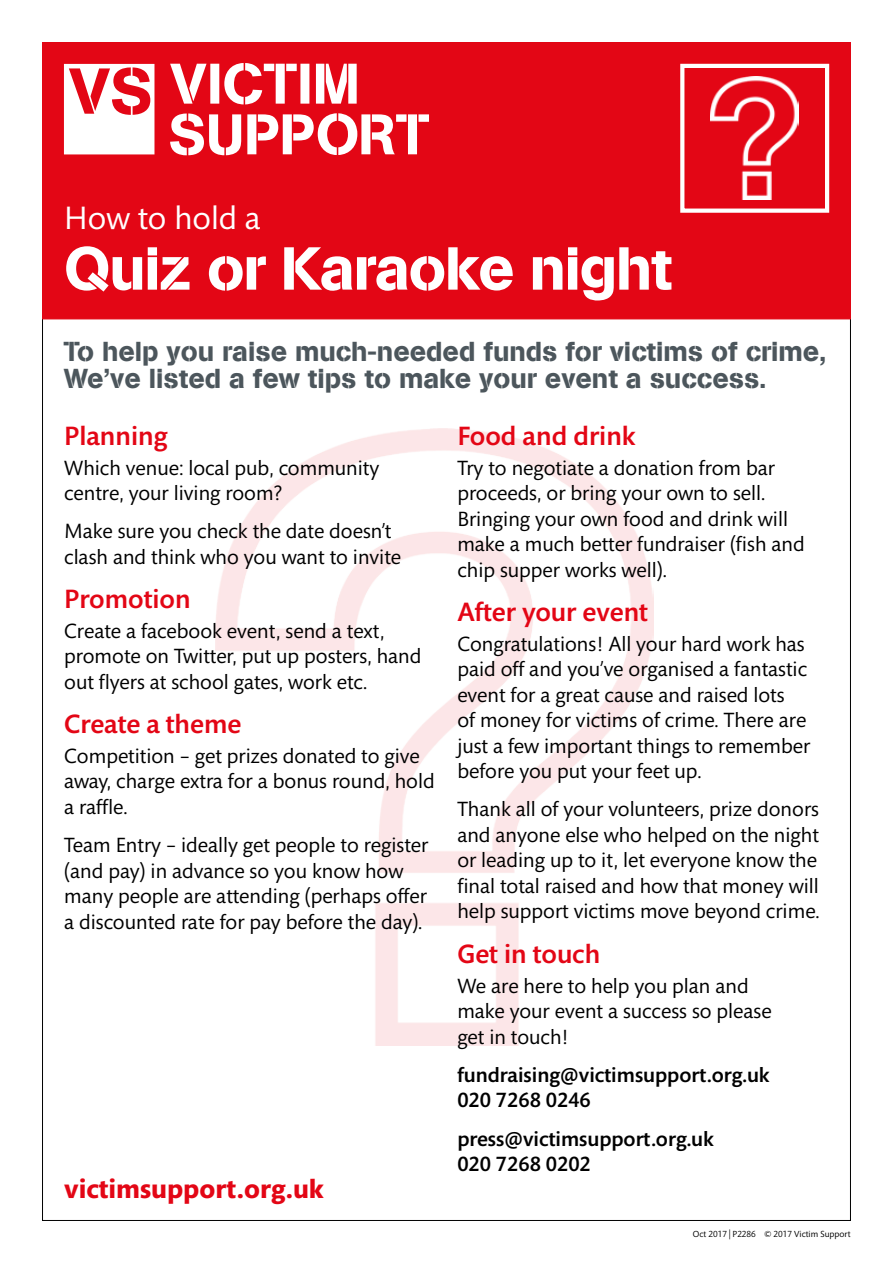
<style>
.page{position:relative;width:893px;height:1263px;background:#fff}
.page>*{position:absolute;margin:0;border:0;box-sizing:border-box;transform-origin:0 0}
.t1{font:60px "AG Book Pro Stencil";letter-spacing:-.02em;color:#fff}
.t2{font:33px "Mundo Sans";color:#fff}
.t3{font:27.15px/27.2px "AG Book Pro Stencil";color:#4c565c}
.t4{font:500 27px "Mundo Sans Std";color:#e30615}
.t5{font:700 27px "Mundo Sans";color:#e30615}
.t6{font:21px/25.5px "Mundo Sans";color:#000}
.t7{font:500 21px/25.5px "Mundo Sans Std";color:#000}
.t8{font:9px "Mundo Sans";color:#000}
</style>
<div class="page">
<div style="left:42px;top:42px;width:809px;height:277px;background:#e30615"></div>
<svg style="left:64px;top:64px;width:90px;height:90px"></svg>
<svg style="left:170px;top:63px;width:187px;height:41px"></svg>
<svg style="left:170px;top:113px;width:259px;height:42px"></svg>
<img style="left:215px;top:428px;width:439px;height:617px">
<img style="left:710px;top:76px;width:88px;height:124px">
<div style="left:680px;top:64px;width:149px;height:149px;border:4px solid #fff"></div>
<h2 class="t2" style="left:64px;top:200px;width:198px">How to hold a</h2>
<h1 class="t1" style="left:64px;top:230px;width:609px">Quiz or Karaoke night</h1>
<p class="t3" style="left:64px;top:337px;width:764px">To help you raise much-needed funds for victims of crime,<br>We’ve listed a few tips to make your event a success.</p>
<p class="t4" style="left:64px;top:421px;width:105px">Planning</p>
<p class="t6" style="left:64px;top:455px;width:317px">Which venue: local pub, community centre, your living room?</p>
<p class="t6" style="left:64px;top:519px;width:338px">Make sure you check the date doesn’t clash and think who you want to invite</p>
<p class="t4" style="left:64px;top:584px;width:128px">Promotion</p>
<p class="t6" style="left:64px;top:619px;width:359px">Create a facebook event, send a text, promote on Twitter, put up posters, hand out flyers at school gates, work etc.</p>
<p class="t4" style="left:64px;top:709px;width:179px">Create a theme</p>
<p class="t6" style="left:64px;top:744px;width:372px">Competition – get prizes donated to give away, charge extra for a bonus round, hold a raffle.</p>
<p class="t6" style="left:64px;top:833px;width:366px">Team Entry – ideally get people to register (and pay) in advance so you know how many people are attending (perhaps offer a discounted rate for pay before the day).</p>
<p class="t4" style="left:457px;top:421px;width:180px">Food and drink</p>
<p class="t6" style="left:457px;top:455px;width:349px">Try to negotiate a donation from bar proceeds, or bring your own to sell.<br>Bringing your own food and drink will make a much better fundraiser (fish and chip supper works well).</p>
<p class="t4" style="left:457px;top:597px;width:192px">After your event</p>
<p class="t6" style="left:457px;top:631px;width:355px">Congratulations! All your hard work has paid off and you’ve organised a fantastic event for a great cause and raised lots<br>of money for victims of crime. There are just a few important things to remember before you put your feet up.</p>
<p class="t6" style="left:457px;top:797px;width:364px">Thank all of your volunteers, prize donors and anyone else who helped on the night or leading up to it, let everyone know the final total raised and how that money will help support victims move beyond crime.</p>
<p class="t4" style="left:457px;top:939px;width:144px">Get in touch</p>
<p class="t6" style="left:457px;top:973px;width:316px">We are here to help you plan and make your event a success so please get in touch!</p>
<p class="t7" style="left:457px;top:1062px;width:314px">fundraising@victimsupport.org.uk<br>020 7268 0246</p>
<p class="t7" style="left:457px;top:1126px;width:258px">press@victimsupport.org.uk<br>020 7268 0202</p>
<p class="t5" style="left:64px;top:1174px;width:261px">victimsupport.org.uk</p>
<p class="t8" style="left:693px;top:1229px;width:159px">Oct 2017 | P2286 © 2017 Victim Support</p>
</div>
